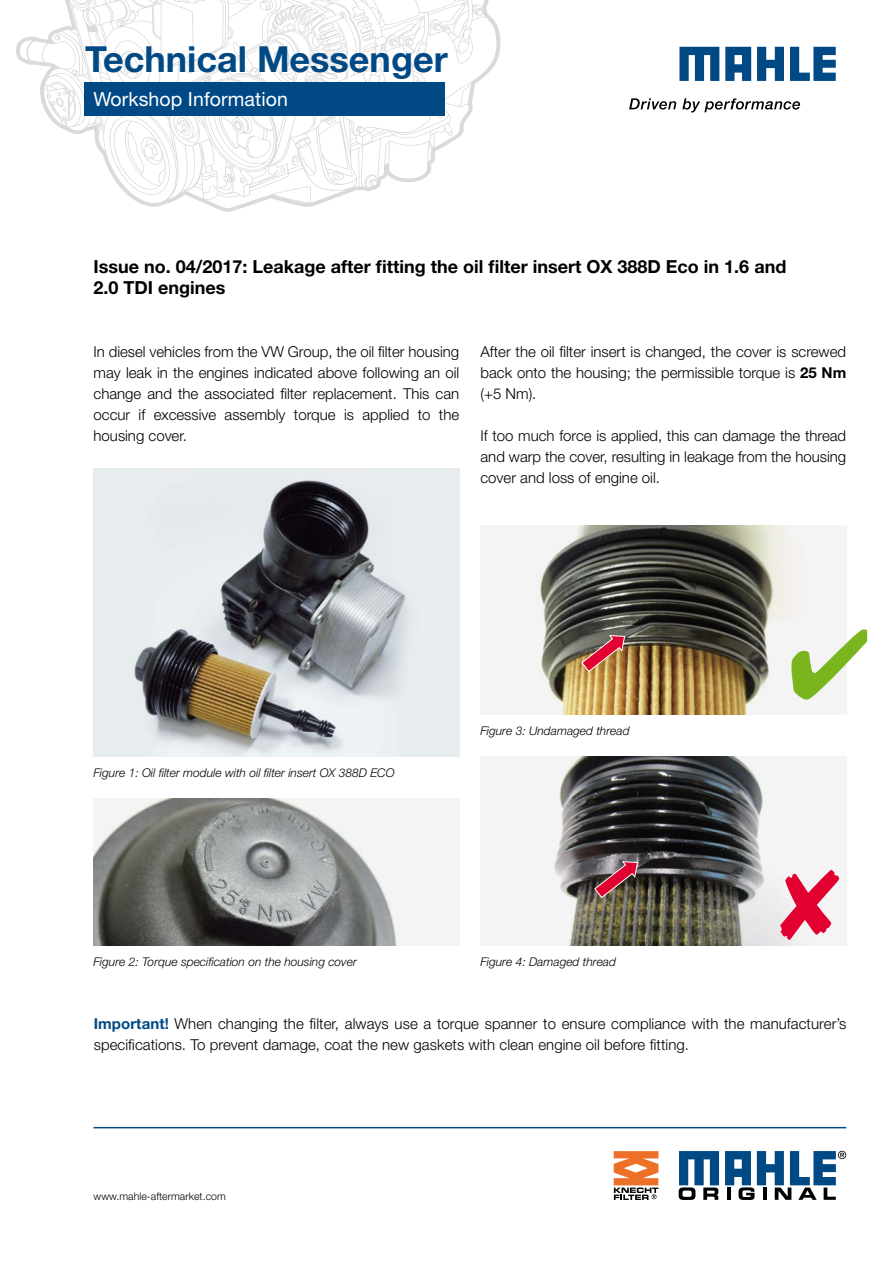
<style>
.page{position:relative;width:893px;height:1263px;background:#fff}
.page>*{position:absolute;margin:0;border:0;box-sizing:border-box;transform-origin:0 0}
.t1{font:700 36px "Helvetica Neue LT Pro";color:#004985}
.t2{font:19.5px "Helvetica Neue LT Pro";letter-spacing:.005em;color:#fff}
.t3{font:700 18px/21px "Helvetica Neue LT Pro";color:#000}
.t4{font:300 15px/21px "Helvetica Neue LT Pro";color:#000;text-align:justify}
.t5{font:italic 300 12px "Helvetica Neue LT Pro";color:#000}
.t6{font:300 10.5px "Helvetica Neue LT Pro";letter-spacing:.005em;color:#000}
.s1{font-weight:700}
.s2{font-weight:700;color:#004985}
</style>
<div class="page">
<svg style="left:16px;top:0;width:485px;height:212px"></svg>
<div style="left:84px;top:82px;width:361px;height:34px;background:#004985"></div>
<svg style="left:629px;top:98px;width:171px;height:15px"></svg>
<svg style="left:679px;top:47px;width:157px;height:34px"></svg>
<svg style="left:679px;top:1151px;width:40px;height:49px"></svg>
<svg style="left:725px;top:1151px;width:121px;height:49px"></svg>
<hr style="left:94px;top:1127px;width:752px;height:1px;background:#004985">
<img style="left:94px;top:469px;width:365px;height:287px">
<img style="left:480px;top:525px;width:366px;height:189px">
<img style="left:480px;top:756px;width:366px;height:189px">
<img style="left:94px;top:798px;width:365px;height:147px">
<svg style="left:614px;top:1151px;width:44px;height:49px"></svg>
<svg style="left:581px;top:634px;width:45px;height:39px;background:#b06355"></svg>
<svg style="left:593px;top:860px;width:46px;height:39px;background:#8f5058"></svg>
<div style="left:780px;top:870px;width:59px;height:70px;background:#f4f4f4"></div>
<div style="left:791px;top:629px;width:56px;height:70px;background:#f4f4f4"></div>
<h1 class="t1" style="left:85px;top:37px;width:364px">Technical Messenger</h1>
<h2 class="t2" style="left:94px;top:87px;width:196px">Workshop Information</h2>
<p class="t3" style="left:94px;top:256px;width:694px">Issue no. 04/2017: Leakage after fitting the oil filter insert OX 388D Eco in 1.6 and<br>2.0 TDI engines</p>
<p class="t4" style="left:94px;top:341px;width:367px">In diesel vehicles from the VW Group, the oil filter housing may leak in the engines indicated above following an oil change and the associated filter replacement. This can occur if excessive assembly torque is applied to the housing cover.</p>
<p class="t4" style="left:480px;top:341px;width:367px">After the oil filter insert is changed, the cover is screwed back onto the housing; the permissible torque is <span class="s1">25 Nm </span>(+5 Nm).</p>
<p class="t4" style="left:480px;top:425px;width:367px">If too much force is applied, this can damage the thread and warp the cover, resulting in leakage from the housing cover and loss of engine oil.</p>
<p class="t5" style="left:94px;top:765px;width:303px">Figure 1: Oil filter module with oil filter insert OX 388D ECO</p>
<p class="t5" style="left:480px;top:723px;width:151px">Figure 3: Undamaged thread</p>
<p class="t5" style="left:94px;top:954px;width:265px">Figure 2: Torque specification on the housing cover</p>
<p class="t5" style="left:480px;top:954px;width:137px">Figure 4: Damaged thread</p>
<p class="t4" style="left:94px;top:1013px;width:754px"><span class="s2">Important!</span> When changing the filter, always use a torque spanner to ensure compliance with the manufacturer’s specifications. To prevent damage, coat the new gaskets with clean engine oil before fitting.</p>
<p class="t6" style="left:94px;top:1190px;width:134px">www.mahle-aftermarket.com</p>
</div>
